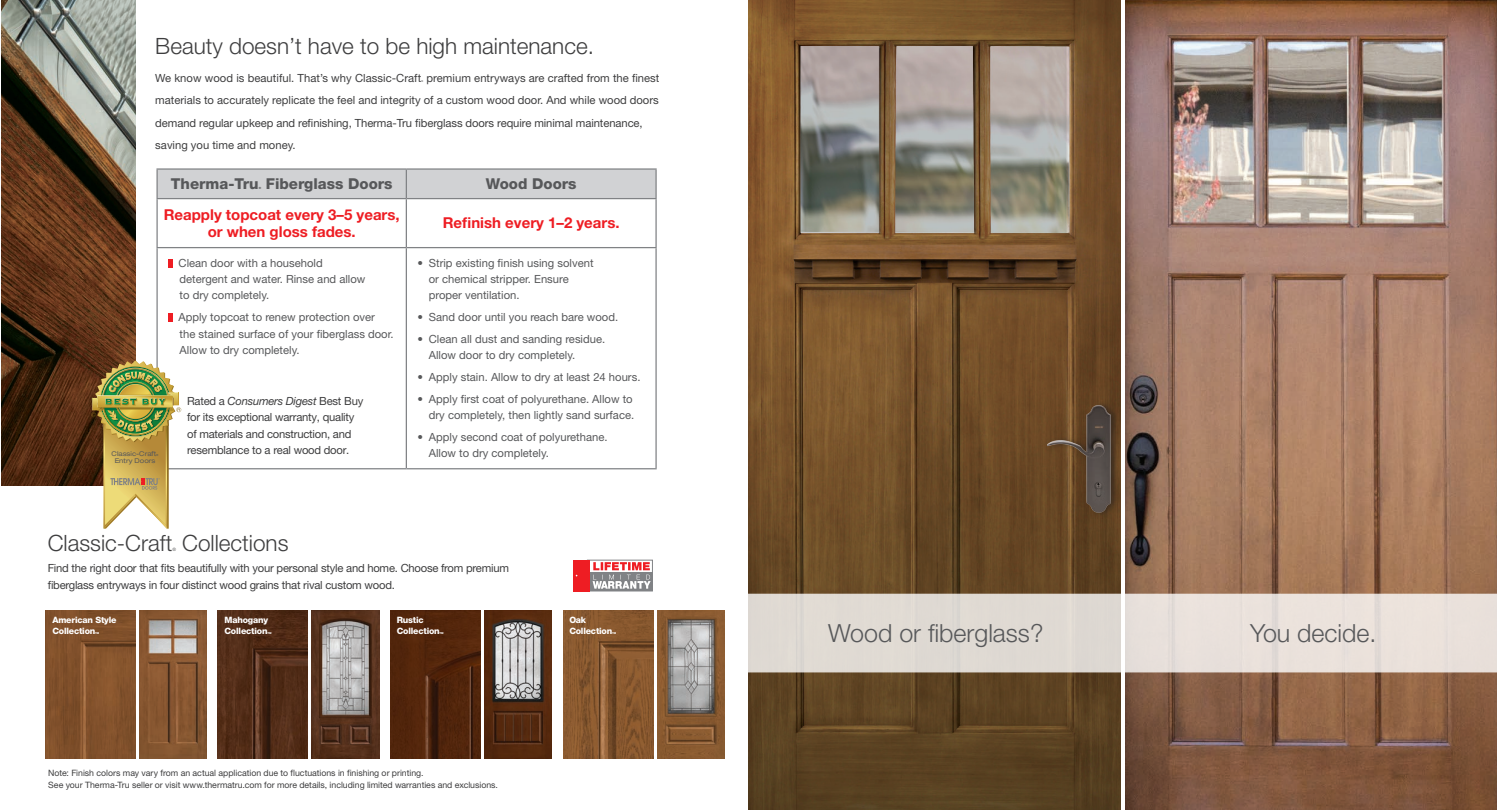
<style>
.page{position:relative;width:1497px;height:810px;background:#fff}
.page>*{position:absolute;margin:0;border:0;box-sizing:border-box;transform-origin:0 0}
.t1{font:300 25px "Helvetica Neue LT Std";color:#57585a}
.t2{font:300 22.5px "Helvetica Neue LT Std";color:#3e3e3f}
.t3{font:700 15px/16.2px "Helvetica Neue LT Std";color:#ee1d23;text-align:center}
.t4{font:800 15px "Helvetica Neue LT Std";color:#57585a}
.t5{font:11.25px/16.2px "Helvetica Neue LT Std";letter-spacing:-.005em;color:#3e3e3f}
.t6{font:11.25px/16.2px "Helvetica Neue LT Std";color:#57585a}
.t7{font:8.75px/11.2px "Helvetica Neue LT Std";color:#3e3e3f}
.t8{font:800 8.75px/11.2px "Helvetica Neue LT Std";letter-spacing:-.02em;color:#fff}
.t9{font:expanded 6.62px "Helvetica Neue LT Std";color:#57585a}
.t10{font:300 4.5px "Helvetica Neue LT Std";color:#3e3e3f}
.t11{font:800 3px "Helvetica Neue LT Std";color:#57585a}
.t12{font:expanded 2.75px "Helvetica Neue LT Std";color:#57585a}
.t13{font:800 2.62px "Helvetica Neue LT Std";letter-spacing:-.02em;color:#fff}
.t14{font:2.62px "Helvetica Neue LT Std";color:#3e3e3f}
.s1{font-style:italic}
</style>
<div class="page">
<hr style="left:156px;top:168px;width:250px;height:2px;background:#808285">
<hr style="left:156px;top:170px;width:2px;height:28px;background:#808285">
<hr style="left:406px;top:168px;width:250px;height:2px;background:#808285">
<div style="left:157px;top:169px;width:499px;height:29px;background:#d1d2d4"></div>
<hr style="left:156px;top:198px;width:250px;height:1px;background:#808285">
<hr style="left:156px;top:199px;width:2px;height:48px;background:#808285">
<hr style="left:406px;top:198px;width:250px;height:1px;background:#808285">
<hr style="left:406px;top:199px;width:1px;height:48px;background:#808285">
<hr style="left:655px;top:199px;width:1px;height:48px;background:#808285">
<hr style="left:156px;top:247px;width:250px;height:1px;background:#808285">
<hr style="left:156px;top:248px;width:2px;height:220px;background:#808285">
<hr style="left:406px;top:247px;width:250px;height:1px;background:#808285">
<hr style="left:406px;top:248px;width:1px;height:220px;background:#808285">
<hr style="left:655px;top:248px;width:1px;height:220px;background:#808285">
<hr style="left:156px;top:468px;width:250px;height:1px;background:#808285">
<hr style="left:406px;top:468px;width:250px;height:1px;background:#808285">
<svg style="left:168px;top:259px;width:4px;height:8px"></svg>
<svg style="left:168px;top:313px;width:4px;height:8px"></svg>
<img style="left:1px;top:0;width:134px;height:485px">
<div style="left:589px;top:572px;width:63px;height:19px;background:#808285"></div>
<div style="left:587px;top:560px;width:65px;height:31px;border:1px solid #808285"></div>
<div style="left:574px;top:560px;width:16px;height:31px;background:#ee1d23"></div>
<svg style="left:592px;top:562px;width:58px;height:27px"></svg>
<img style="left:45px;top:610px;width:90px;height:149px">
<img style="left:390px;top:610px;width:90px;height:149px">
<img style="left:218px;top:610px;width:90px;height:149px">
<img style="left:563px;top:610px;width:90px;height:149px">
<img style="left:91px;top:361px;width:90px;height:168px">
<img style="left:139px;top:610px;width:67px;height:149px">
<img style="left:311px;top:610px;width:68px;height:149px">
<img style="left:484px;top:610px;width:67px;height:149px">
<img style="left:657px;top:610px;width:67px;height:149px">
<img style="left:1125px;top:0;width:371px;height:810px">
<img style="left:748px;top:0;width:372px;height:810px">
<svg style="left:748px;top:594px;width:748px;height:78px;background:#e4ddd6"></svg>
<div style="left:1047px;top:401px;width:72px;height:116px;background:#231f20;opacity:.5"></div>
<img style="left:1047px;top:404px;width:63px;height:109px">
<p class="t2" style="left:155px;top:32px;width:440px">Beauty doesn’t have to be high maintenance.</p>
<p class="t5" style="left:155px;top:70px;width:267px">We know wood is beautiful. That’s why Classic-Craft</p>
<p class="t14" style="left:421px;top:79px;width:4px">®</p>
<p class="t5" style="left:155px;top:67px;width:505px;line-height:22.5px;text-indent:271px">premium entryways are crafted from the finest materials to accurately replicate the feel and integrity of a custom wood door. And while wood doors demand regular upkeep and refinishing, Therma-Tru fiberglass doors require minimal maintenance, saving you time and money.</p>
<p class="t4" style="left:171px;top:175px;width:89px">Therma-Tru</p>
<p class="t11" style="left:259px;top:186px;width:4px">®</p>
<p class="t4" style="left:266px;top:175px;width:128px">Fiberglass Doors</p>
<p class="t4" style="left:486px;top:175px;width:92px">Wood Doors</p>
<p class="t3" style="left:164px;top:207px;width:237px">Reapply topcoat every 3–5 years, or when gloss fades.</p>
<p class="t3" style="left:443px;top:215px;width:178px">Refinish every 1–2 years.</p>
<p class="t6" style="left:178px;top:255px;width:188px">Clean door with a household detergent and water. Rinse and allow to dry completely.</p>
<p class="t6" style="left:178px;top:309px;width:217px">Apply topcoat to renew protection over the stained surface of your fiberglass door.<br>Allow to dry completely.</p>
<p class="t6" style="left:429px;top:255px;width:166px;text-indent:-11px">• Strip existing finish using solvent or chemical stripper. Ensure proper ventilation.</p>
<p class="t6" style="left:417px;top:309px;width:202px">• Sand door until you reach bare wood.</p>
<p class="t6" style="left:429px;top:331px;width:178px;text-indent:-11px">• Clean all dust and sanding residue.<br>Allow door to dry completely.</p>
<p class="t6" style="left:417px;top:369px;width:224px">• Apply stain. Allow to dry at least 24 hours.</p>
<p class="t6" style="left:417px;top:391px;width:218px;text-align:right">• Apply first coat of polyurethane. Allow to dry completely, then lightly sand surface.</p>
<p class="t6" style="left:429px;top:429px;width:180px;text-indent:-11px">• Apply second coat of polyurethane.<br>Allow to dry completely.</p>
<p class="t5" style="left:187px;top:393px;width:178px">Rated a <span class="s1">Consumers Digest</span> Best Buy for its exceptional warranty, quality of materials and construction, and resemblance to a real wood door.</p>
<p class="t9" style="left:112px;top:450px;width:46px">Classic-Craft</p>
<p class="t12" style="left:156px;top:453px;width:4px">®</p>
<p class="t9" style="left:115px;top:457px;width:42px">Entry Doors</p>
<p class="t2" style="left:48px;top:529px;width:242px">Classic-Craft Collections</p>
<p class="t10" style="left:172px;top:546px;width:5px">®</p>
<p class="t5" style="left:48px;top:560px;width:463px">Find the right door that fits beautifully with your personal style and home. Choose from premium fiberglass entryways in four distinct wood grains that rival custom wood.</p>
<p class="t8" style="left:52px;top:614px;width:66px">American Style<br>Collection</p>
<p class="t13" style="left:95px;top:632px;width:6px">TM</p>
<p class="t8" style="left:224px;top:614px;width:45px">Mahogany<br>Collection</p>
<p class="t13" style="left:267px;top:632px;width:6px">TM</p>
<p class="t8" style="left:397px;top:614px;width:44px">Rustic<br>Collection</p>
<p class="t13" style="left:439px;top:632px;width:6px">TM</p>
<p class="t7" style="left:48px;top:767px;width:451px">Note: Finish colors may vary from an actual application due to fluctuations in finishing or printing.<br>See your Therma-Tru seller or visit www.thermatru.com for more details, including limited warranties and exclusions.</p>
<p class="t8" style="left:569px;top:614px;width:44px">Oak<br>Collection</p>
<p class="t13" style="left:612px;top:632px;width:6px">TM</p>
<p class="t1" style="left:828px;top:618px;width:217px">Wood or fiberglass?</p>
<p class="t1" style="left:1249px;top:618px;width:128px">You decide.</p>
</div>
